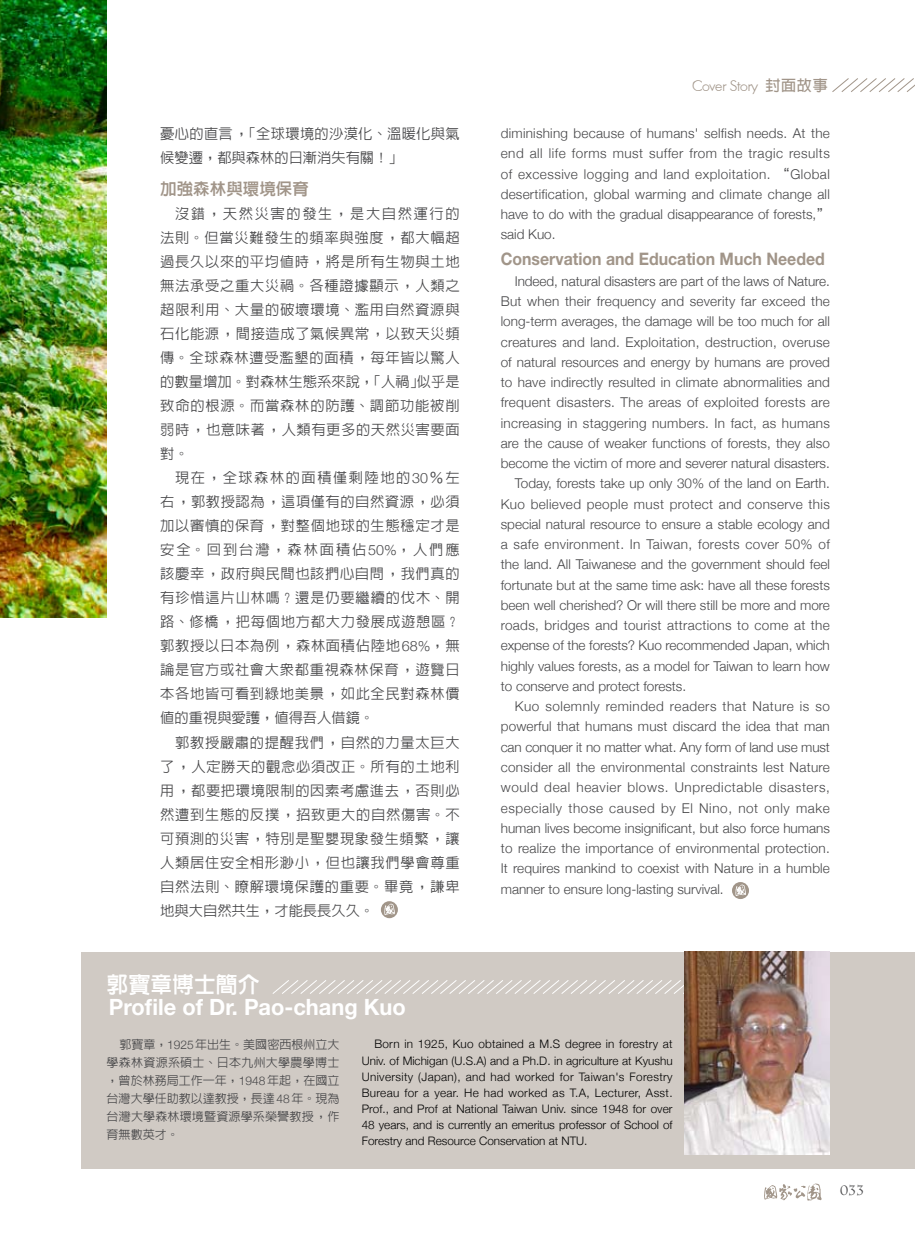
<style>
.page{position:relative;width:915px;height:1255px;background:#fff}
.page>*{position:absolute;margin:0;border:0;box-sizing:border-box;transform-origin:0 0}
.t1{font:700 22.5px "Helvetica Neue";color:#fff}
.t2{font:22.5px "Lin Gothic Extra";color:#fff}
.t3{font:700 17.25px "Helvetica Neue";color:#a19589;scale:.92 1}
.t4{font:16.5px "Lin Gothic Extra";color:#a19589}
.t5{font:15px "Fut Lig";color:#a19589}
.t6{font:500 14.25px/24px "Lin Gothic";letter-spacing:.045em;color:#464648;text-align:justify}
.t7{font:500 14.25px/24px "Lin Gothic";letter-spacing:.02em;color:#464648}
.t8{font:300 13.5px/20.2px "Helvetica Neue";letter-spacing:.005em;color:#464648;text-align:justify}
.t9{font:300 13.5px "Helvetica Neue";letter-spacing:.025em;color:#464648}
.t10{font:300 13.5px "Helvetica Neue";letter-spacing:.045em;color:#464648}
.t11{font:300 13.5px "Helvetica Neue";letter-spacing:.03em;color:#464648}
.t12{font:300 13.5px "Helvetica Neue";letter-spacing:.04em;color:#464648}
.t13{font:13.5px "Charlemagne Std";color:#464648}
.t14{font:500 12px/18px "Lin Gothic";color:#464648;text-align:justify}
.t15{font:300 11.7px/16.2px "Helvetica Neue";color:#000;text-align:justify}
.s1{font-family:"Helvetica Neue";font-weight:300}
.s2{font-family:"Lin Gothic";font-weight:700}
.s3{font-family:"Lin Gothic";font-weight:500}
</style>
<div class="page">
<div style="left:81px;top:951px;width:833px;height:217px;background:#d0cac4"></div>
<svg style="left:272px;top:979px;width:558px;height:15px"></svg>
<img style="left:683px;top:951px;width:146px;height:203px">
<svg style="left:731px;top:882px;width:17px;height:17px"></svg>
<svg style="left:735px;top:884px;width:10px;height:12px"></svg>
<img style="left:0;top:0;width:106px;height:617px">
<div style="left:381px;top:901px;width:17px;height:17px;background:#a19589;border-radius:50%"></div>
<svg style="left:384px;top:903px;width:11px;height:12px"></svg>
<svg style="left:764px;top:1183px;width:57px;height:17px"></svg>
<svg style="left:832px;top:78px;width:82px;height:14px"></svg>
<p class="t7" style="left:160px;top:121px;width:301px">憂心的直言，「全球環境的沙漠化、溫暖化與氣候變遷，都與森林的日漸消失有關！」</p>
<p class="t4" style="left:160px;top:181px;width:150px">加強森林與環境保育</p>
<p class="t6" style="left:160px;top:202px;width:301px;text-indent:15px">沒錯，天然災害的發生，是大自然運行的法則。但當災難發生的頻率與強度，都大幅超過長久以來的平均值時，將是所有生物與土地無法承受之重大災禍。各種證據顯示，人類之超限利用、大量的破壞環境、濫用自然資源與石化能源，間接造成了氣候異常，以致天災頻傳。全球森林遭受濫墾的面積，每年皆以驚人的數量增加。對森林生態系來說，「人禍」似乎是致命的根源。而當森林的防護、調節功能被削弱時，也意味著，人類有更多的天然災害要面對。</p>
<p class="t6" style="left:160px;top:466px;width:301px;text-indent:15px">現在，全球森林的面積僅剩陸地的<span class="s1">30</span>％左右，郭教授認為，這項僅有的自然資源，必須加以審慎的保育，對整個地球的生態穩定才是安全。回到台灣，森林面積佔<span class="s1">50%</span>，人們應該慶幸，政府與民間也該捫心自問，我們真的有珍惜這片山林嗎？還是仍要繼續的伐木、開路、修橋，把每個地方都大力發展成遊憩區？郭教授以日本為例，森林面積佔陸地<span class="s1">68%</span>，無論是官方或社會大眾都重視森林保育，遊覽日本各地皆可看到綠地美景，如此全民對森林價值的重視與愛護，值得吾人借鏡。</p>
<p class="t6" style="left:160px;top:730px;width:301px;text-indent:15px">郭教授嚴肅的提醒我們，自然的力量太巨大了，人定勝天的觀念必須改正。所有的土地利用，都要把環境限制的因素考慮進去，否則必然遭到生態的反撲，招致更大的自然傷害。不可預測的災害，特別是聖嬰現象發生頻繁，讓人類居住安全相形渺小，但也讓我們學會尊重自然法則、瞭解環境保護的重要。畢竟，謙卑地與大自然共生，才能長長久久。</p>
<p class="t5" style="left:692px;top:77px;width:136px">Cover Story <span class="s2">封面故事</span></p>
<p class="t8" style="left:500px;top:123px;width:330px">diminishing because of humans' selfish needs. At the end all life forms must suffer from the tragic results of excessive logging and land exploitation. <span class="s3">“</span>Global desertification, global warming and climate change all have to do with the gradual disappearance of forests,<span class="s3">” </span>said Kuo.</p>
<p class="t3" style="left:500px;top:249px;width:354px">Conservation and Education Much Needed</p>
<p class="t8" style="left:514px;top:270px;width:316px">Indeed, natural disasters are part of the laws of Nature.</p>
<p class="t8" style="left:500px;top:291px;width:330px">But when their frequency and severity far exceed the</p>
<p class="t8" style="left:500px;top:311px;width:330px">long-term averages, the damage will be too much for all</p>
<p class="t8" style="left:500px;top:331px;width:330px">creatures and land. Exploitation, destruction, overuse</p>
<p class="t8" style="left:500px;top:351px;width:330px">of natural resources and energy by humans are proved</p>
<p class="t8" style="left:500px;top:372px;width:330px">to have indirectly resulted in climate abnormalities and</p>
<p class="t9" style="left:500px;top:394px;width:330px">frequent disasters. The areas of exploited forests are</p>
<p class="t8" style="left:500px;top:412px;width:330px">increasing in staggering numbers. In fact, as humans</p>
<p class="t8" style="left:500px;top:432px;width:330px">are the cause of weaker functions of forests, they also</p>
<p class="t8" style="left:500px;top:453px;width:330px">become the victim of more and severer natural disasters.</p>
<p class="t8" style="left:514px;top:473px;width:316px">Today, forests take up only 30% of the land on Earth.</p>
<p class="t9" style="left:500px;top:495px;width:330px">Kuo believed people must protect and conserve this</p>
<p class="t8" style="left:500px;top:513px;width:330px">special natural resource to ensure a stable ecology and</p>
<p class="t11" style="left:500px;top:536px;width:330px">a safe environment. In Taiwan, forests cover 50% of</p>
<p class="t8" style="left:500px;top:554px;width:330px">the land. All Taiwanese and the government should feel</p>
<p class="t8" style="left:500px;top:574px;width:330px">fortunate but at the same time ask: have all these forests</p>
<p class="t8" style="left:500px;top:594px;width:330px">been well cherished? Or will there still be more and more</p>
<p class="t9" style="left:500px;top:617px;width:330px">roads, bridges and tourist attractions to come at the</p>
<p class="t8" style="left:500px;top:635px;width:330px">expense of the forests? Kuo recommended Japan, which</p>
<p class="t8" style="left:500px;top:655px;width:330px">highly values forests, as a model for Taiwan to learn how</p>
<p class="t8" style="left:500px;top:675px;width:187px">to conserve and protect forests.</p>
<p class="t12" style="left:514px;top:698px;width:316px">Kuo solemnly reminded readers that Nature is so</p>
<p class="t8" style="left:500px;top:716px;width:330px">powerful that humans must discard the idea that man</p>
<p class="t8" style="left:500px;top:736px;width:330px">can conquer it no matter what. Any form of land use must</p>
<p class="t8" style="left:500px;top:756px;width:330px">consider all the environmental constraints lest Nature</p>
<p class="t10" style="left:500px;top:779px;width:330px">would deal heavier blows. Unpredictable disasters,</p>
<p class="t10" style="left:500px;top:799px;width:330px">especially those caused by El Nino, not only make</p>
<p class="t8" style="left:500px;top:817px;width:330px">human lives become insignificant, but also force humans</p>
<p class="t8" style="left:500px;top:837px;width:330px">to realize the importance of environmental protection.</p>
<p class="t8" style="left:500px;top:858px;width:330px">It requires mankind to coexist with Nature in a humble</p>
<p class="t8" style="left:500px;top:878px;width:224px">manner to ensure long-lasting survival.</p>
<h1 class="t2" style="left:107px;top:972px;width:154px">郭寶章博士簡介</h1>
<h1 class="t1" style="left:109px;top:993px;width:298px">Profile of Dr. Pao-chang Kuo</h1>
<p class="t14" style="left:107px;top:1035px;width:234px;text-indent:13px">郭寶章，<span class="s1">1925</span>年出生。美國密西根州立大學森林資源系碩士、日本九州大學農學博士，曾於林務局工作一年，<span class="s1">1948</span>年起，在國立台灣大學任助教以達教授，長達<span class="s1">48</span>年。現為台灣大學森林環境暨資源學系榮譽教授，作育無數英才。</p>
<p class="t15" style="left:361px;top:1035px;width:312px;text-indent:13px">Born in 1925, Kuo obtained a M.S degree in forestry at Univ. of Michigan (U.S.A) and a Ph.D. in agriculture at Kyushu University (Japan), and had worked for Taiwan's Forestry Bureau for a year. He had worked as T.A, Lecturer, Asst.<br>Prof., and Prof at National Taiwan Univ. since 1948 for over 48 years, and is currently an emeritus professor of School of Forestry and Resource Conservation at NTU.</p>
<p class="t13" style="left:839px;top:1182px;width:26px">033</p>
</div>
